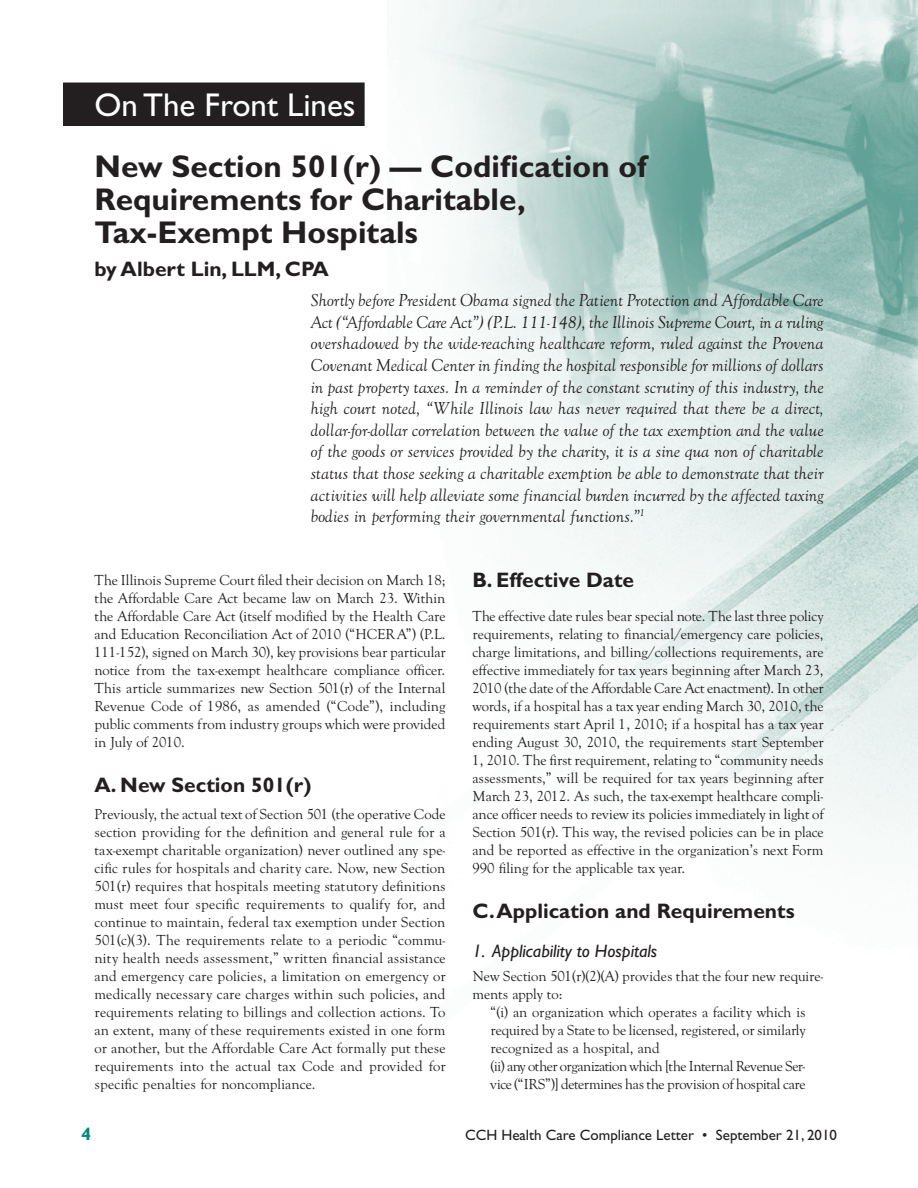
<style>
.page{position:relative;width:918px;height:1188px;background:#fff}
.page>*{position:absolute;margin:0;border:0;box-sizing:border-box;transform-origin:0 0}
.t1{font:33px "Gill Sans";color:#fff}
.t2{font:700 31.5px/33px "Gill Sans";color:#231f20}
.t3{font:700 21px "Gill Sans";color:#231f20}
.t4{font:18px/21.6px "Goudy Old Style Regular Italic DTC";letter-spacing:-.005em;color:#231f20;text-align:justify}
.t5{font:italic 18px "Gill Sans";color:#231f20}
.t6{font:700 18px "Gill Sans";color:#00897a}
.t7{font:15px/18px "Goudy Old Style Regular DTC";color:#231f20;text-align:justify}
.t8{font:15px "Gill Sans";color:#231f20}
</style>
<div class="page">
<div style="left:63px;top:82px;width:302px;height:44px;background:#231f20"></div>
<img style="left:412px;top:0;width:506px;height:855px">
<h1 class="t1" style="left:94px;top:93px;width:263px">On The Front Lines</h1>
<h2 class="t2" style="left:94px;top:153px;width:554px">New Section 501(r) — Codification of<br>Requirements for Charitable,<br>Tax-Exempt Hospitals</h2>
<h3 class="t3" style="left:94px;top:261px;width:236px">by Albert Lin, LLM, CPA</h3>
<p class="t4" style="left:310px;top:291px;width:515px">Shortly before President Obama signed the Patient Protection and Affordable Care Act (“Affordable Care Act”) (P.L. 111-148), the Illinois Supreme Court, in a ruling overshadowed by the wide-reaching healthcare reform, ruled against the Provena Covenant Medical Center in finding the hospital responsible for millions of dollars in past property taxes. In a reminder of the constant scrutiny of this industry, the high court noted, “While Illinois law has never required that there be a direct, dollar-for-dollar correlation between the value of the tax exemption and the value of the goods or services provided by the charity, it is a sine qua non of charitable status that those seeking a charitable exemption be able to demonstrate that their activities will help alleviate some financial burden incurred by the affected taxing bodies in performing their governmental functions.” <sup>1</sup></p>
<p class="t7" style="left:94px;top:572px;width:353px">The Illinois Supreme Court filed their decision on March 18; the Affordable Care Act became law on March 23. Within the Affordable Care Act (itself modified by the Health Care and Education Reconciliation Act of 2010 (“HCER A”) (P.L.<br>111-152), signed on March 30), key provisions bear particular notice from the tax-exempt healthcare compliance officer.<br>This article summarizes new Section 501(r) of the Internal Revenue Code of 1986, as amended (“Code”), including public comments from industry groups which were provided in July of 2010.</p>
<h3 class="t3" style="left:94px;top:778px;width:218px">A. New Section 501(r)</h3>
<p class="t7" style="left:94px;top:806px;width:353px">Previously, the actual text of Section 501 (the operative Code section providing for the definition and general rule for a tax-exempt charitable organization) never outlined any spe&shy;cific rules for hospitals and charity care. Now, new Section 501(r) requires that hospitals meeting statutory definitions must meet four specific requirements to qualify for, and continue to maintain, federal tax exemption under Section 501(c)(3). The requirements relate to a periodic “commu&shy;nity health needs assessment,” written financial assistance and emergency care policies, a limitation on emergency or medically necessary care charges within such policies, and requirements relating to billings and collection actions. To an extent, many of these requirements existed in one form or another, but the Affordable Care Act formally put these requirements into the actual tax Code and provided for specific penalties for noncompliance.</p>
<h3 class="t3" style="left:472px;top:572px;width:163px">B. Effective Date</h3>
<p class="t7" style="left:472px;top:608px;width:353px">The effective date rules bear special note. The last three policy requirements, relating to financial/emergency care policies, charge limitations, and billing/collections requirements, are effective immediately for tax years beginning after March 23, 2010 (the date of the Affordable Care Act enactment). In other words, if a hospital has a tax year ending March 30, 2010, the requirements start April 1, 2010; if a hospital has a tax year ending August 30, 2010, the requirements start September 1, 2010. The first requirement, relating to “community needs assessments,” will be required for tax years beginning after March 23, 2012. As such, the tax-exempt healthcare compli&shy;ance officer needs to review its policies immediately in light of Section 501(r). This way, the revised policies can be in place and be reported as effective in the organization’s next Form 990 filing for the applicable tax year.</p>
<h3 class="t3" style="left:472px;top:904px;width:324px">C. Application and Requirements</h3>
<p class="t5" style="left:472px;top:945px;width:186px">1. Applicability to Hospitals</p>
<p class="t7" style="left:472px;top:968px;width:353px">New Section 501(r)(2)(A) provides that the four new require&shy;ments apply to:</p>
<p class="t7" style="left:490px;top:1004px;width:317px;text-align:left">“(i) an organization which operates a facility which is required by a State to be licensed, registered, or similarly recognized as a hospital, and<br>(ii) any other organization which [the Internal Revenue Ser&shy;vice (“IRS”)] determines has the provision of hospital care</p>
<p class="t6" style="left:81px;top:1127px;width:11px">4</p>
<p class="t8" style="left:465px;top:1130px;width:373px">CCH Health Care Compliance Letter • September 21, 2010</p>
</div>
